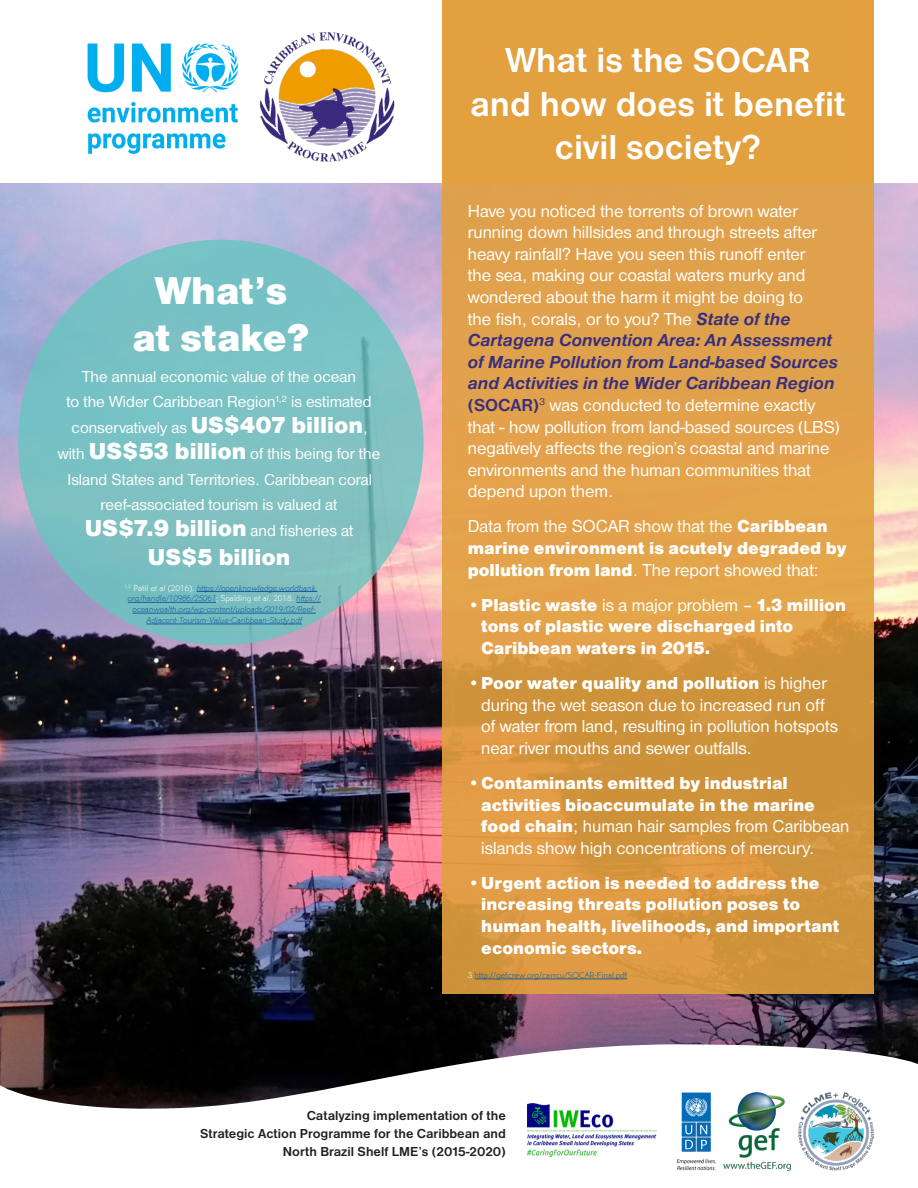
<style>
.page{position:relative;width:918px;height:1188px;background:#fff}
.page>*{position:absolute;margin:0;border:0;box-sizing:border-box;transform-origin:0 0}
.body_text{font:40.2px/46.8px "Nimbus San D Blac";color:#fff;text-align:center}
.t1{font:700 36px/43.2px "Nimbus San D";color:#fff;text-align:center}
.body_text-2{font:24px "Nimbus San D Blac";color:#fff}
.body_text-3{font:18px/21.6px "Nimbus San D";color:#fff}
.body_text-4{font:18px/21.6px "Nimbus San D Blac";color:#fff}
.body_text-5{font:16.5px/25.8px "Nimbus San D";color:#fff;text-align:center}
.t2{font:700 13.5px/18px "Nimbus San D";color:#231f20;text-align:right}
.footnotes{font:9px/10.8px "Martin Got URWT Ligh Ital";color:#175d9e;text-align:center}
.footnotes-2{font:9px "Martin Got URWT Ligh";color:#175d9e}
.s1{font-family:"Nimbus San D Blac";font-size:24px}
.s2{font-family:"Martin Got URWT Ligh";color:#fff}
.s3{color:#fff}
.s4{font-weight:700;font-style:italic;color:#382e7e}
.s5{font-weight:700;color:#382e7e}
.s6{font-family:"Nimbus San D"}
.s7{font-family:"Nimbus San D Blac"}
</style>
<div class="page">
<img style="left:0;top:184px;width:918px;height:860px">
<svg style="left:0;top:1044px;width:918px;height:113px"></svg>
<img style="left:671px;top:1086px;width:210px;height:85px">
<img style="left:528px;top:1104px;width:129px;height:52px">
<img style="left:87px;top:43px;width:151px;height:112px">
<img style="left:259px;top:32px;width:136px;height:130px">
<div style="left:442px;top:184px;width:432px;height:810px;background:linear-gradient(to bottom,#e4a54f,#d4943c)"></div>
<hr style="left:475px;top:979px;width:152px;height:1px;background:#175d9e">
<div style="left:442px;top:0;width:432px;height:184px;background:#e2a03f"></div>
<div style="left:19px;top:241px;width:404px;height:403px;background:#7ac1c3;border-radius:50%"></div>
<hr style="left:197px;top:591px;width:120px;height:1px;background:#175d9e">
<hr style="left:128px;top:602px;width:88px;height:1px;background:#175d9e">
<svg style="left:296px;top:602px;width:25px;height:1px"></svg>
<hr style="left:133px;top:613px;width:183px;height:1px;background:#175d9e">
<hr style="left:146px;top:624px;width:156px;height:1px;background:#175d9e">
<p class="body_text" style="left:132px;top:267px;width:178px">What’s at stake?</p>
<p class="body_text-5" style="left:58px;top:363px;width:324px">The annual economic value of the ocean<br>to the Wider Caribbean Region<sup>1,2</sup> is estimated conservatively as <span class="s1">US$407 billion</span>, with <span class="s1">US$53 billion</span> of this being for the Island States and Territories. Caribbean coral reef-associated tourism is valued at <span class="s1">US$7.9 billion</span> and fisheries at</p>
<p class="body_text-2" style="left:148px;top:543px;width:144px">US$5 billion</p>
<p class="footnotes" style="left:124px;top:582px;width:198px"><sup>1,2</sup> <span class="s2">Patil</span> <span class="s3">et al</span> <span class="s2">(2016).</span> https://openknowledge.worldbank. org/handle/10986/25061<span class="s2">; Spalding e</span><span class="s3">t al</span><span class="s2">. 2018.</span> https:// oceanwealth.org/wp-content/uploads/2019/02/Reef-Adjacent-Tourism-Value-Caribbean-Study.pdf</p>
<p class="t1" style="left:470px;top:39px;width:377px">What is the SOCAR<br>and how does it benefit civil society?</p>
<p class="body_text-3" style="left:468px;top:200px;width:373px">Have you noticed the torrents of brown water running down hillsides and through streets after heavy rainfall? Have you seen this runoff enter<br>the sea, making our coastal waters murky and wondered about the harm it might be doing to<br>the fish, corals, or to you? The <span class="s4">State of the Cartagena Convention Area: An Assessment of Marine Pollution from Land-based Sources and Activities in the Wider Caribbean Region </span><span class="s5">(SOCAR)</span><sup>3</sup> was conducted to determine exactly that - how pollution from land-based sources (LBS) negatively affects the region’s coastal and marine environments and the human communities that depend upon them.</p>
<p class="body_text-4" style="left:468px;top:516px;width:380px"><span class="s6">Data from the SOCAR show that the</span> Caribbean marine environment is acutely degraded by pollution from land<span class="s6">. The report showed that:</span></p>
<p class="body_text-4" style="left:481px;top:594px;width:366px;text-indent:-14px"><span class="s6">•</span>Plastic waste <span class="s6">is a major problem –</span> 1.3 million tons of plastic were discharged into<br>Caribbean waters in 2015.</p>
<p class="body_text-3" style="left:481px;top:672px;width:358px;text-indent:-14px">•<span class="s7">Poor water quality and pollution</span> is higher during the wet season due to increased run off of water from land, resulting in pollution hotspots near river mouths and sewer outfalls.</p>
<p class="body_text-4" style="left:481px;top:772px;width:370px;text-indent:-14px"><span class="s6">•</span>Contaminants emitted by industrial activities bioaccumulate in the marine food chain<span class="s6">; human hair samples from Caribbean islands show high concentrations of mercury.</span></p>
<p class="body_text-4" style="left:481px;top:872px;width:359px;text-indent:-14px"><span class="s6">•</span>Urgent action is needed to address the increasing threats pollution poses to human health, livelihoods, and important economic sectors.</p>
<p class="footnotes-2" style="left:468px;top:970px;width:161px"><span class="s3">3</span> http://gefcrew.org/carrcu/SOCAR-Final.pdf</p>
<p class="t2" style="left:307px;top:1107px;width:201px">Catalyzing implementation of the</p>
<p class="t2" style="left:200px;top:1125px;width:307px">Strategic Action Programme for the Caribbean and<br>North Brazil Shelf LME’s (2015-2020)</p>
</div>
